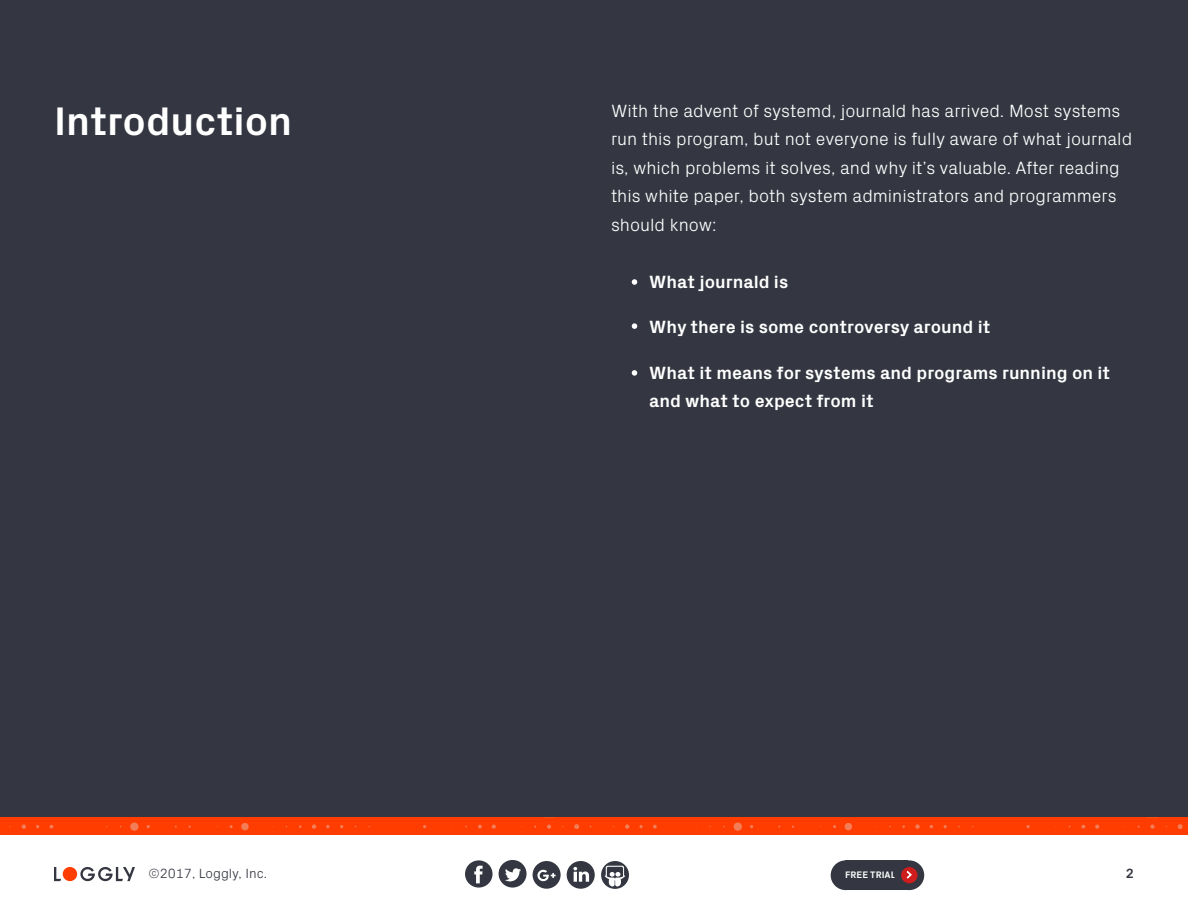
<style>
.page{position:relative;width:1188px;height:918px;background:#fff}
.page>*{position:absolute;margin:0;border:0;box-sizing:border-box;transform-origin:0 0}
.t1{font:700 40.5px "Px Grotesk";color:#fff}
.t2{font:300 18px/28.5px "Px Grotesk";color:#fff}
.t3{font:700 18px/28.5px "Px Grotesk";color:#fff}
.t4{font:300 13.5px "Px Grotesk";color:#343741}
.t5{font:700 13.5px "Px Grotesk";color:#343741}
.t6{font:700 9.6px "Px Grotesk";color:#fff}
.s1{font-family:"Letter Gothic Std";font-size:9px}
</style>
<div class="page">
<svg style="left:54px;top:867px;width:7px;height:14px"></svg>
<div style="left:63px;top:867px;width:14px;height:14px;background:#ff3d00;border-radius:50%"></div>
<svg style="left:80px;top:867px;width:55px;height:14px"></svg>
<div style="left:0;top:816px;width:1188px;height:19px;background:#ff3d00"></div>
<svg style="left:543px;top:816px;width:12px;height:1px"></svg>
<div style="left:241px;top:823px;width:8px;height:7px;background:#f27d57;border-radius:50%"></div>
<svg style="left:312px;top:824px;width:4px;height:5px"></svg>
<svg style="left:326px;top:825px;width:4px;height:3px"></svg>
<svg style="left:22px;top:824px;width:4px;height:5px"></svg>
<svg style="left:50px;top:825px;width:3px;height:4px"></svg>
<svg style="left:130px;top:822px;width:9px;height:9px"></svg>
<svg style="left:478px;top:825px;width:4px;height:4px"></svg>
<svg style="left:492px;top:825px;width:4px;height:4px"></svg>
<svg style="left:547px;top:825px;width:4px;height:4px"></svg>
<svg style="left:574px;top:824px;width:5px;height:5px"></svg>
<div style="left:845px;top:823px;width:7px;height:7px;background:#f27d57;border-radius:50%"></div>
<svg style="left:915px;top:824px;width:5px;height:5px"></svg>
<svg style="left:625px;top:824px;width:4px;height:5px"></svg>
<svg style="left:653px;top:825px;width:4px;height:4px"></svg>
<svg style="left:734px;top:822px;width:8px;height:9px"></svg>
<svg style="left:1081px;top:825px;width:4px;height:4px"></svg>
<svg style="left:1095px;top:825px;width:4px;height:4px"></svg>
<svg style="left:1150px;top:825px;width:5px;height:4px"></svg>
<svg style="left:1178px;top:824px;width:5px;height:5px"></svg>
<div style="left:845px;top:860px;width:63px;height:30px;background:#343741"></div>
<div style="left:831px;top:860px;width:30px;height:30px;background:#343741;border-radius:50%"></div>
<div style="left:894px;top:860px;width:30px;height:30px;background:#343741;border-radius:50%"></div>
<div style="left:901px;top:867px;width:17px;height:16px;background:#cf1d1d;border-radius:50%"></div>
<svg style="left:906px;top:871px;width:6px;height:8px"></svg>
<div style="left:465px;top:860px;width:28px;height:28px;background:#343741;border-radius:50%"></div>
<svg style="left:474px;top:866px;width:9px;height:17px"></svg>
<div style="left:499px;top:860px;width:28px;height:28px;background:#343741;border-radius:50%"></div>
<svg style="left:505px;top:868px;width:16px;height:13px"></svg>
<div style="left:533px;top:861px;width:28px;height:28px;background:#343741;border-radius:50%"></div>
<svg style="left:537px;top:870px;width:19px;height:12px"></svg>
<div style="left:567px;top:861px;width:28px;height:28px;background:#343741;border-radius:50%"></div>
<svg style="left:573px;top:867px;width:16px;height:15px"></svg>
<svg style="left:601px;top:861px;width:28px;height:28px"></svg>
<div style="left:0;top:0;width:1188px;height:816px;background:#343741"></div>
<svg style="left:632px;top:279px;width:5px;height:6px"></svg>
<svg style="left:632px;top:323px;width:5px;height:6px"></svg>
<svg style="left:632px;top:370px;width:5px;height:6px"></svg>
<h1 class="t1" style="left:54px;top:92px;width:240px">Introduction</h1>
<p class="t2" style="left:611px;top:95px;width:523px">With the advent of systemd, journald has arrived. Most systems run this program, but not everyone is fully aware of what journald is, which problems it solves, and why it’s valuable. After reading this white paper, both system administrators and programmers should know:</p>
<p class="t3" style="left:649px;top:266px;width:141px">What journald is</p>
<p class="t3" style="left:649px;top:312px;width:343px">Why there is some controversy around it</p>
<p class="t3" style="left:649px;top:357px;width:462px">What it means for systems and programs running on it and what to expect from it</p>
<p class="t4" style="left:148px;top:863px;width:120px">©2017, Loggly, Inc.</p>
<p class="t6" style="left:845px;top:868px;width:68px">FREE TRIAL <span class="s1">&gt;</span></p>
<p class="t5" style="left:1126px;top:863px;width:10px">2</p>
</div>
